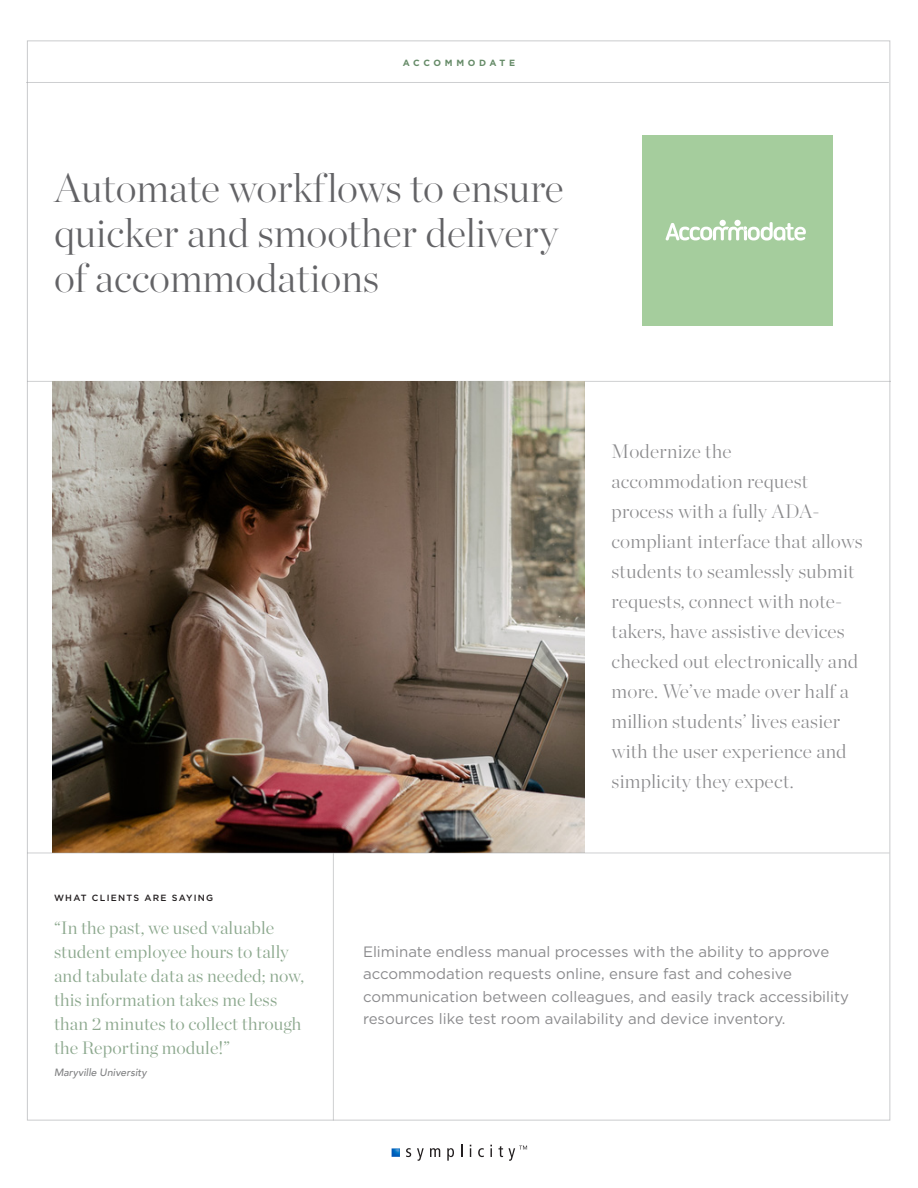
<style>
.page{position:relative;width:918px;height:1188px;background:#fff}
.page>*{position:absolute;margin:0;border:0;box-sizing:border-box;transform-origin:0 0}
.t1{font:200 40.5px/45px "Chronicle Display";color:#636366}
.t2{font:200 19.5px/30px "Chronicle Display";letter-spacing:.01em;color:#636366}
.t3{font:300 18px/24px "Chronicle Display";letter-spacing:.005em;color:#678c69}
.t4{font:15px/22.5px "Gotham";color:#636366}
.t5{font:italic 500 10.5px "Avenir";color:#57585a}
.t6{font:500 9px "Gotham";letter-spacing:.14em;color:#231f20}
.Product_Name_Header{font:700 9px "Gotham";letter-spacing:.4em;color:#678c69}
</style>
<div class="page">
<svg style="left:406px;top:1148px;width:5px;height:9px"></svg>
<svg style="left:417px;top:1148px;width:7px;height:13px"></svg>
<svg style="left:430px;top:1148px;width:10px;height:9px"></svg>
<svg style="left:447px;top:1148px;width:7px;height:13px"></svg>
<svg style="left:461px;top:1144px;width:1px;height:13px"></svg>
<svg style="left:478px;top:1148px;width:6px;height:9px"></svg>
<svg style="left:490px;top:1145px;width:2px;height:12px"></svg>
<svg style="left:498px;top:1146px;width:29px;height:15px"></svg>
<svg style="left:392px;top:1148px;width:8px;height:9px"></svg>
<hr style="left:27px;top:381px;width:864px;height:1px;background:#9d9fa2">
<hr style="left:333px;top:853px;width:1px;height:267px;background:#9d9fa2">
<hr style="left:26px;top:82px;width:863px;height:1px;background:#9d9fa2">
<img style="left:52px;top:381px;width:532px;height:472px">
<div style="left:642px;top:136px;width:190px;height:190px;background:#a5cd9d"></div>
<svg style="left:666px;top:220px;width:140px;height:21px"></svg>
<hr style="left:27px;top:853px;width:862px;height:1px;background:#9d9fa2">
<p class="Product_Name_Header" style="left:403px;top:57px;width:114px">ACCOMMODATE</p>
<p class="t1" style="left:54px;top:162px;width:511px">Automate workflows to ensure quicker and smoother delivery</p>
<p class="t1" style="left:54px;top:252px;width:327px">of accommodations</p>
<p class="t2" style="left:612px;top:435px;width:253px">Modernize the accommodation request process with a fully ADA&shy;compliant interface that allows students to seamlessly submit requests, connect with note&shy;takers, have assistive devices checked out electronically and more. We’ve made over half a million students’ lives easier with the user experience and simplicity they expect.</p>
<p class="t6" style="left:54px;top:892px;width:161px">WHAT CLIENTS ARE SAYING</p>
<p class="t3" style="left:54px;top:914px;width:252px">“In the past, we used valuable student employee hours to tally and tabulate data as needed; now, this information takes me less than 2 minutes to collect through the Reporting module!”</p>
<p class="t5" style="left:54px;top:1066px;width:94px">Maryville University</p>
<p class="t4" style="left:363px;top:940px;width:488px">Eliminate endless manual processes with the ability to approve accommodation requests online, ensure fast and cohesive communication between colleagues, and easily track accessibility resources like test room availability and device inventory.</p>
</div>
